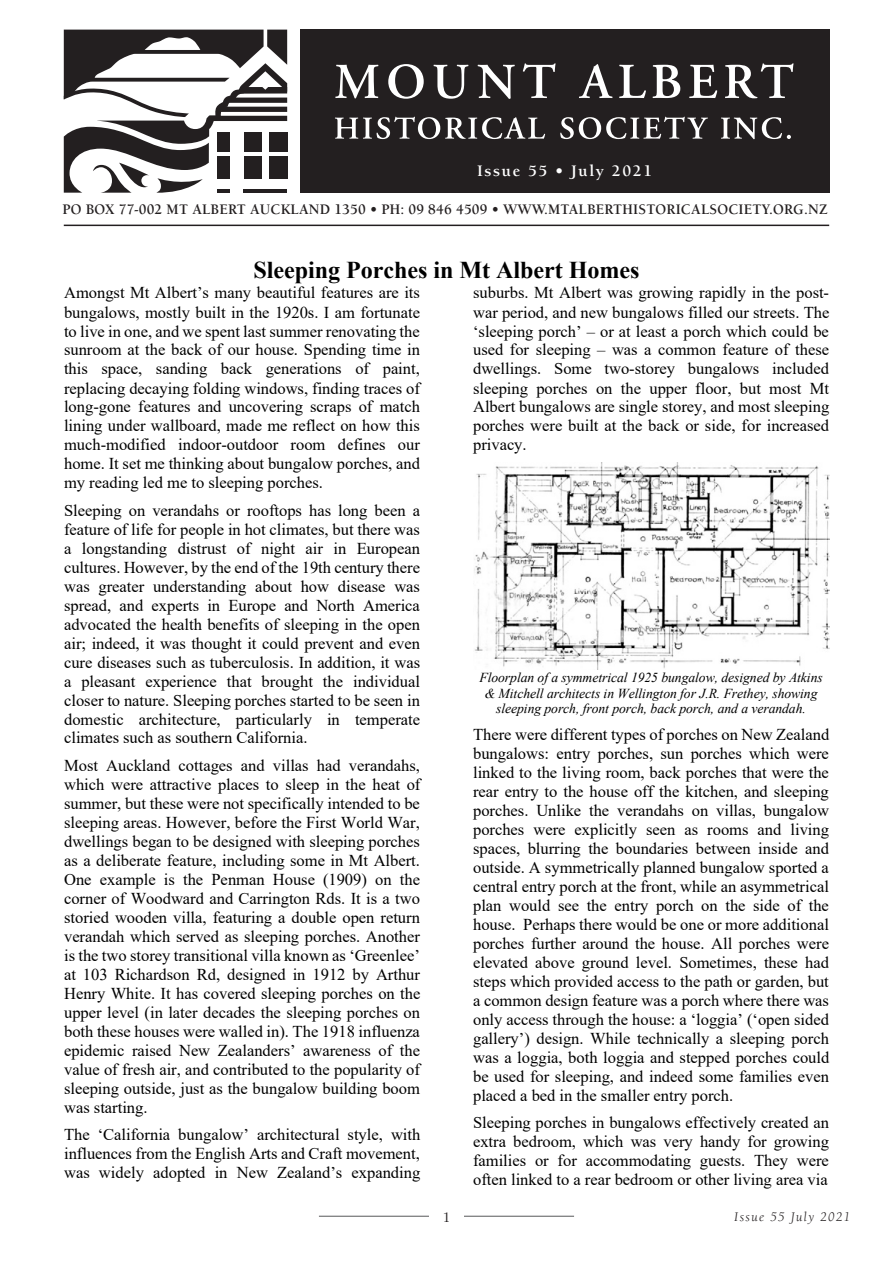
<style>
.page{position:relative;width:893px;height:1263px;background:#fff}
.page>*{position:absolute;margin:0;border:0;box-sizing:border-box;transform-origin:0 0}
.t1{font:700 24.15px "Times New Roman";letter-spacing:-.005em;color:#000}
.t2{font:16.5px/18.9px "Times New Roman";color:#000;text-align:justify}
.t3{font:700 16.5px "Berkeley";letter-spacing:.1em;color:#fff}
.t4{font:700 15px "Berkeley";letter-spacing:.015em;color:#231f20;scale:.96 1}
.t5{font:300 15px "Garamond";color:#231f20}
.t6{font:italic 13.65px/15.5px "Times New Roman";letter-spacing:-.005em;color:#000;text-align:center}
.t7{font:italic 13.5px "Berkeley";letter-spacing:.1em;color:#231f20}
</style>
<div class="page">
<hr style="left:319px;top:1216px;width:255px;height:1px;background:#57585a">
<div style="left:429px;top:1199px;width:34px;height:34px;background:#fff"></div>
<div style="left:300px;top:30px;width:529px;height:163px;background:#231f20"></div>
<svg style="left:64px;top:30px;width:223px;height:163px"></svg>
<svg style="left:335px;top:65px;width:44px;height:33px"></svg>
<svg style="left:388px;top:64px;width:36px;height:35px"></svg>
<svg style="left:433px;top:65px;width:36px;height:34px"></svg>
<svg style="left:477px;top:65px;width:38px;height:34px"></svg>
<svg style="left:523px;top:63px;width:33px;height:35px"></svg>
<svg style="left:579px;top:64px;width:34px;height:34px"></svg>
<svg style="left:619px;top:65px;width:27px;height:33px"></svg>
<svg style="left:652px;top:65px;width:28px;height:33px"></svg>
<svg style="left:689px;top:65px;width:28px;height:33px"></svg>
<svg style="left:725px;top:63px;width:69px;height:35px"></svg>
<svg style="left:335px;top:117px;width:210px;height:22px"></svg>
<svg style="left:560px;top:117px;width:148px;height:22px"></svg>
<svg style="left:721px;top:117px;width:70px;height:22px"></svg>
<hr style="left:64px;top:225px;width:765px;height:1px;background:#231f20">
<img style="left:474px;top:463px;width:355px;height:207px">
<p class="t3" style="left:477px;top:162px;width:177px">Issue 55 • July 2021</p>
<p class="t4" style="left:63px;top:202px;width:798px">PO BOX 77-002 MT ALBERT AUCKLAND 1350 • PH: 09 846 4509 • WWW.MTALBERTHISTORICALSOCIETY.ORG.NZ</p>
<p class="t1" style="left:254px;top:252px;width:388px">Sleeping Porches in Mt Albert Homes</p>
<p class="t2" style="left:64px;top:283px;width:357px">Amongst Mt Albert’s many beautiful features are its bungalows, mostly built in the 1920s. I am fortunate to live in one, and we spent last summer renovating the sunroom at the back of our house. Spending time in this space, sanding back generations of paint, replacing decaying folding windows, finding traces of long-gone features and uncovering scraps of match lining under wallboard, made me reflect on how this much-modified indoor-outdoor room defines our home. It set me thinking about bungalow porches, and my reading led me to sleeping porches.</p>
<p class="t2" style="left:64px;top:500px;width:357px">Sleeping on verandahs or rooftops has long been a feature of life for people in hot climates, but there was a longstanding distrust of night air in European cultures. However, by the end of the 19th century there was greater understanding about how disease was spread, and experts in Europe and North America advocated the health benefits of sleeping in the open air; indeed, it was thought it could prevent and even cure diseases such as tuberculosis. In addition, it was a pleasant experience that brought the individual closer to nature. Sleeping porches started to be seen in domestic architecture, particularly in temperate climates such as southern California.</p>
<p class="t2" style="left:64px;top:756px;width:358px">Most Auckland cottages and villas had verandahs, which were attractive places to sleep in the heat of summer, but these were not specifically intended to be sleeping areas. However, before the First World War, dwellings began to be designed with sleeping porches as a deliberate feature, including some in Mt Albert.<br>One example is the Penman House (1909) on the corner of Woodward and Carrington Rds. It is a two storied wooden villa, featuring a double open return verandah which served as sleeping porches. Another is the two storey transitional villa known as ‘Greenlee’ at 103 Richardson Rd, designed in 1912 by Arthur Henry White. It has covered sleeping porches on the upper level (in later decades the sleeping porches on both these houses were walled in). The 1918 influenza epidemic raised New Zealanders’ awareness of the value of fresh air, and contributed to the popularity of sleeping outside, just as the bungalow building boom was starting.</p>
<p class="t2" style="left:64px;top:1125px;width:358px">The ‘California bungalow’ architectural style, with influences from the English Arts and Craft movement, was widely adopted in New Zealand’s expanding</p>
<p class="t2" style="left:473px;top:283px;width:358px">suburbs. Mt Albert was growing rapidly in the post&shy;war period, and new bungalows filled our streets. The ‘sleeping porch’ – or at least a porch which could be used for sleeping – was a common feature of these dwellings. Some two-storey bungalows included sleeping porches on the upper floor, but most Mt Albert bungalows are single storey, and most sleeping porches were built at the back or side, for increased privacy.</p>
<p class="t6" style="left:479px;top:670px;width:345px">Floorplan of a symmetrical 1925 bungalow, designed by Atkins &amp; Mitchell architects in Wellington for J.R. Frethey, showing sleeping porch, front porch, back porch, and a verandah.</p>
<p class="t2" style="left:473px;top:725px;width:358px">There were different types of porches on New Zealand bungalows: entry porches, sun porches which were linked to the living room, back porches that were the rear entry to the house off the kitchen, and sleeping porches. Unlike the verandahs on villas, bungalow porches were explicitly seen as rooms and living spaces, blurring the boundaries between inside and outside. A symmetrically planned bungalow sported a central entry porch at the front, while an asymmetrical plan would see the entry porch on the side of the house. Perhaps there would be one or more additional porches further around the house. All porches were elevated above ground level. Sometimes, these had steps which provided access to the path or garden, but a common design feature was a porch where there was only access through the house: a ‘loggia’ (‘open sided gallery’) design. While technically a sleeping porch was a loggia, both loggia and stepped porches could be used for sleeping, and indeed some families even placed a bed in the smaller entry porch.</p>
<p class="t2" style="left:473px;top:1113px;width:357px">Sleeping porches in bungalows effectively created an extra bedroom, which was very handy for growing families or for accommodating guests. They were often linked to a rear bedroom or other living area via</p>
<p class="t5" style="left:443px;top:1209px;width:9px">1</p>
<p class="t7" style="left:734px;top:1210px;width:118px">Issue 55 July 2021</p>
</div>
